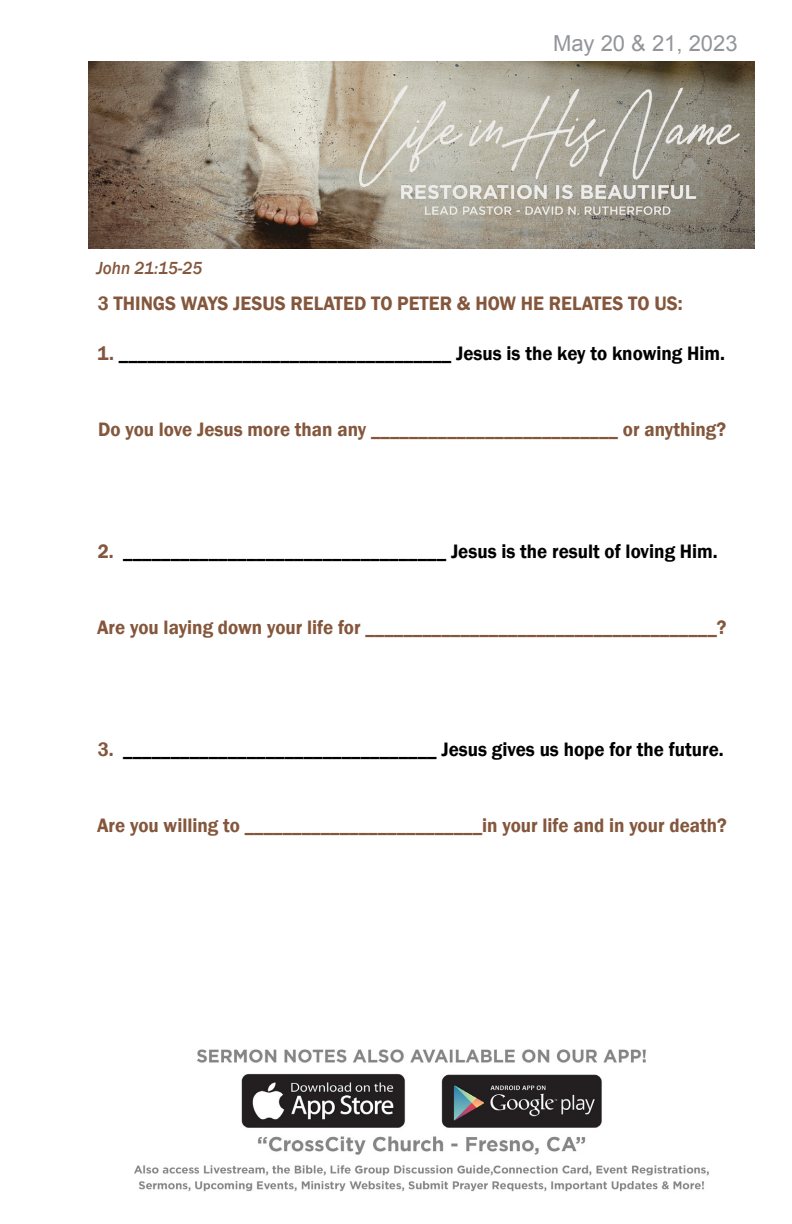
<style>
.page{position:relative;width:792px;height:1224px;background:#fff}
.page>*{position:absolute;margin:0;border:0;box-sizing:border-box;transform-origin:0 0}
.t1{font:22px "Arial";color:#939598}
.t2{font:600 20px "Franklin Gothic";color:#84573d;scale:.95 1}
.t3{font:600 20px "Franklin Gothic";color:#000;scale:.95 1}
.t4{font:italic 500 18px "Franklin Gothic";color:#84573d;scale:.95 1}
.s1{color:#84573d}
</style>
<div class="page">
<img style="left:88px;top:61px;width:666px;height:187px">
<img style="left:134px;top:1049px;width:575px;height:143px">
<p class="t1" style="left:553px;top:29px;width:186px">May 20 &amp; 21, 2023</p>
<p class="t4" style="left:97px;top:257px;width:113px">John 21:15-25</p>
<p class="t2" style="left:98px;top:291px;width:617px">3 THINGS WAYS JESUS RELATED TO PETER &amp; HOW HE RELATES TO US:</p>
<p class="t3" style="left:97px;top:341px;width:662px"><span class="s1">1.</span> ___________________________________ Jesus is the key to knowing Him.</p>
<p class="t2" style="left:98px;top:417px;width:662px">Do you love Jesus more than any __________________________ or anything?</p>
<p class="t3" style="left:98px;top:539px;width:654px"><span class="s1">2.</span> __________________________________ Jesus is the result of loving Him.</p>
<p class="t2" style="left:97px;top:615px;width:664px">Are you laying down your life for _____________________________________?</p>
<p class="t3" style="left:98px;top:737px;width:661px"><span class="s1">3.</span> _________________________________ Jesus gives us hope for the future.</p>
<p class="t2" style="left:97px;top:813px;width:664px">Are you willing to _________________________in your life and in your death?</p>
</div>
